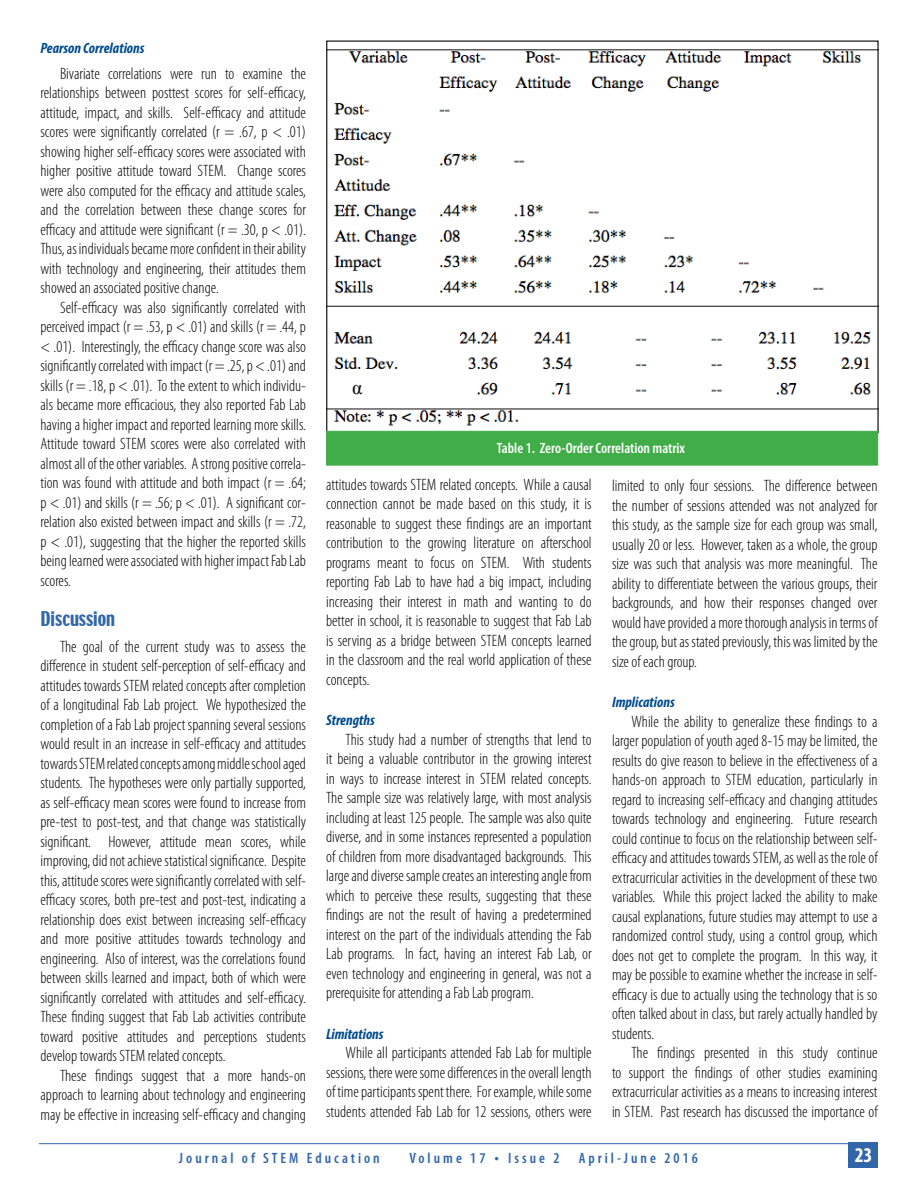
<style>
.page{position:relative;width:918px;height:1188px;background:#fff}
.page>*{position:absolute;margin:0;border:0;box-sizing:border-box;transform-origin:0 0}
.t1{font:700 condensed 21px "Myriad Pro";color:#fff}
.t2{font:19.5px "Times New Roman";color:#000}
.t3{font:18px "Techno";color:#3166aa}
.t4{font:300 condensed 16.5px/19.5px "Myriad Pro";color:#000;text-align:justify}
.t5{font:600 condensed 15px "Myriad Pro";letter-spacing:.2em;color:#3166aa}
.t6{font:italic 700 condensed 15px "Myriad Pro";color:#004b8d}
.t7{font:600 condensed 15px "Myriad Pro";color:#fff}
.s1{font-size:16.5px}
</style>
<div class="page">
<hr style="left:39px;top:1143px;width:816px;height:1px;background:#3166aa">
<div style="left:848px;top:1143px;width:30px;height:25px;background:#3166aa"></div>
<img style="left:328px;top:49px;width:549px;height:382px">
<div style="left:326px;top:431px;width:552px;height:34px;background:#41ad49;border:1px solid #41ad49"></div>
<p class="t6" style="left:40px;top:39px;width:106px">Pearson Correlations</p>
<p class="t4" style="left:40px;top:64px;width:267px;text-indent:20px">Bivariate correlations were run to examine the relationships between posttest scores for self-efficacy, attitude, impact, and skills. Self-efficacy and attitude scores were significantly correlated (r = .67, p &lt; .01) showing higher self-efficacy scores were associated with higher positive attitude toward STEM. Change scores were also computed for the efficacy and attitude scales, and the correlation between these change scores for efficacy and attitude were significant (r = .30, p &lt; .01).<br>Thus, as individuals became more confident in their ability with technology and engineering, their attitudes them showed an associated positive change.</p>
<p class="t4" style="left:40px;top:298px;width:267px;text-indent:20px">Self-efficacy was also significantly correlated with perceived impact (r = .53, p &lt; .01) and skills (r = .44, p &lt; .01). Interestingly, the efficacy change score was also significantly correlated with impact (r = .25, p &lt; .01) and skills (r = .18, p &lt; .01). To the extent to which individu&shy;als became more efficacious, they also reported Fab Lab having a higher impact and reported learning more skills.<br>Attitude toward STEM scores were also correlated with almost all of the other variables. A strong positive correla&shy;tion was found with attitude and both impact (r = .64; p &lt; .01) and skills (r = .56; p &lt; .01). A significant cor&shy;relation also existed between impact and skills (r = .72, p &lt; .01), suggesting that the higher the reported skills being learned were associated with higher impact Fab Lab scores.</p>
<p class="t3" style="left:40px;top:607px;width:76px">Discussion</p>
<p class="t4" style="left:40px;top:637px;width:267px;text-indent:20px">The goal of the current study was to assess the difference in student self-perception of self-efficacy and attitudes towards STEM related concepts after completion of a longitudinal Fab Lab project. We hypothesized the completion of a Fab Lab project spanning several sessions would result in an increase in self-efficacy and attitudes towards STEM related concepts among middle school aged students. The hypotheses were only partially supported, as self-efficacy mean scores were found to increase from pre-test to post-test, and that change was statistically significant. However, attitude mean scores, while improving, did not achieve statistical significance. Despite this, attitude scores were significantly correlated with self&shy;efficacy scores, both pre-test and post-test, indicating a relationship does exist between increasing self-efficacy and more positive attitudes towards technology and engineering. Also of interest, was the correlations found between skills learned and impact, both of which were significantly correlated with attitudes and self-efficacy.<br>These finding suggest that Fab Lab activities contribute toward positive attitudes and perceptions students develop towards STEM related concepts.</p>
<p class="t4" style="left:40px;top:1066px;width:267px;text-indent:20px">These findings suggest that a more hands-on approach to learning about technology and engineering may be effective in increasing self-efficacy and changing</p>
<p class="t2" style="left:352px;top:374px;width:12px">α</p>
<p class="t7" style="left:497px;top:438px;width:190px">Table 1. Zero-Order Correlation matrix</p>
<p class="t4" style="left:326px;top:475px;width:267px">attitudes towards STEM related concepts. While a causal connection cannot be made based on this study, it is reasonable to suggest these findings are an important contribution to the growing literature on afterschool programs meant to focus on STEM. With students reporting Fab Lab to have had a big impact, including increasing their interest in math and wanting to do better in school, it is reasonable to suggest that Fab Lab is serving as a bridge between STEM concepts learned in the classroom and the real world application of these concepts.</p>
<p class="t6" style="left:326px;top:711px;width:50px">Strengths</p>
<p class="t4" style="left:326px;top:729px;width:267px;text-indent:20px">This study had a number of strengths that lend to it being a valuable contributor in the growing interest in ways to increase interest in STEM related concepts.<br>The sample size was relatively large, with most analysis including at least 125 people. The sample was also quite diverse, and in some instances represented a population of children from more disadvantaged backgrounds. This large and diverse sample creates an interesting angle from which to perceive these results, suggesting that these findings are not the result of having a predetermined interest on the part of the individuals attending the Fab Lab programs. In fact, having an interest Fab Lab, or even technology and engineering in general, was not a prerequisite for attending a Fab Lab program.</p>
<p class="t6" style="left:326px;top:1024px;width:59px">Limitations</p>
<p class="t4" style="left:326px;top:1043px;width:267px;text-indent:20px">While all participants attended Fab Lab for multiple sessions, there were some differences in the overall length of time participants spent there. For example, while some students attended Fab Lab for 12 sessions, others were</p>
<p class="t4" style="left:612px;top:476px;width:267px">limited to only four sessions. The difference between the number of sessions attended was not analyzed for this study, as the sample size for each group was small, usually 20 or less. However, taken as a whole, the group size was such that analysis was more meaningful. The ability to differentiate between the various groups, their backgrounds, and how their responses changed over would have provided a more thorough analysis in terms of the group, but as stated previously, this was limited by the size of each group.</p>
<p class="t6" style="left:612px;top:693px;width:64px">Implications</p>
<p class="t4" style="left:612px;top:712px;width:267px;text-indent:20px">While the ability to generalize these findings to a larger population of youth aged 8-15 may be limited, the results do give reason to believe in the effectiveness of a hands-on approach to STEM education, particularly in regard to increasing self-efficacy and changing attitudes towards technology and engineering. Future research could continue to focus on the relationship between self&shy;efficacy and attitudes towards STEM, as well as the role of extracurricular activities in the development of these two variables. While this project lacked the ability to make causal explanations, future studies may attempt to use a randomized control study, using a control group, which does not get to complete the program. In this way, it may be possible to examine whether the increase in self&shy;efficacy is due to actually using the technology that is so often talked about in class, but rarely actually handled by students.</p>
<p class="t4" style="left:612px;top:1043px;width:267px;text-indent:20px">The findings presented in this study continue to support the findings of other studies examining extracurricular activities as a means to increasing interest in STEM. Past research has discussed the importance of</p>
<p class="t5" style="left:179px;top:1149px;width:202px">Journal of STEM Education</p>
<p class="t5" style="left:409px;top:1149px;width:152px">Volume 17 <span class="s1">•</span> Issue 2</p>
<p class="t5" style="left:579px;top:1149px;width:121px">April-June 2016</p>
<p class="t1" style="left:855px;top:1142px;width:19px">23</p>
</div>
